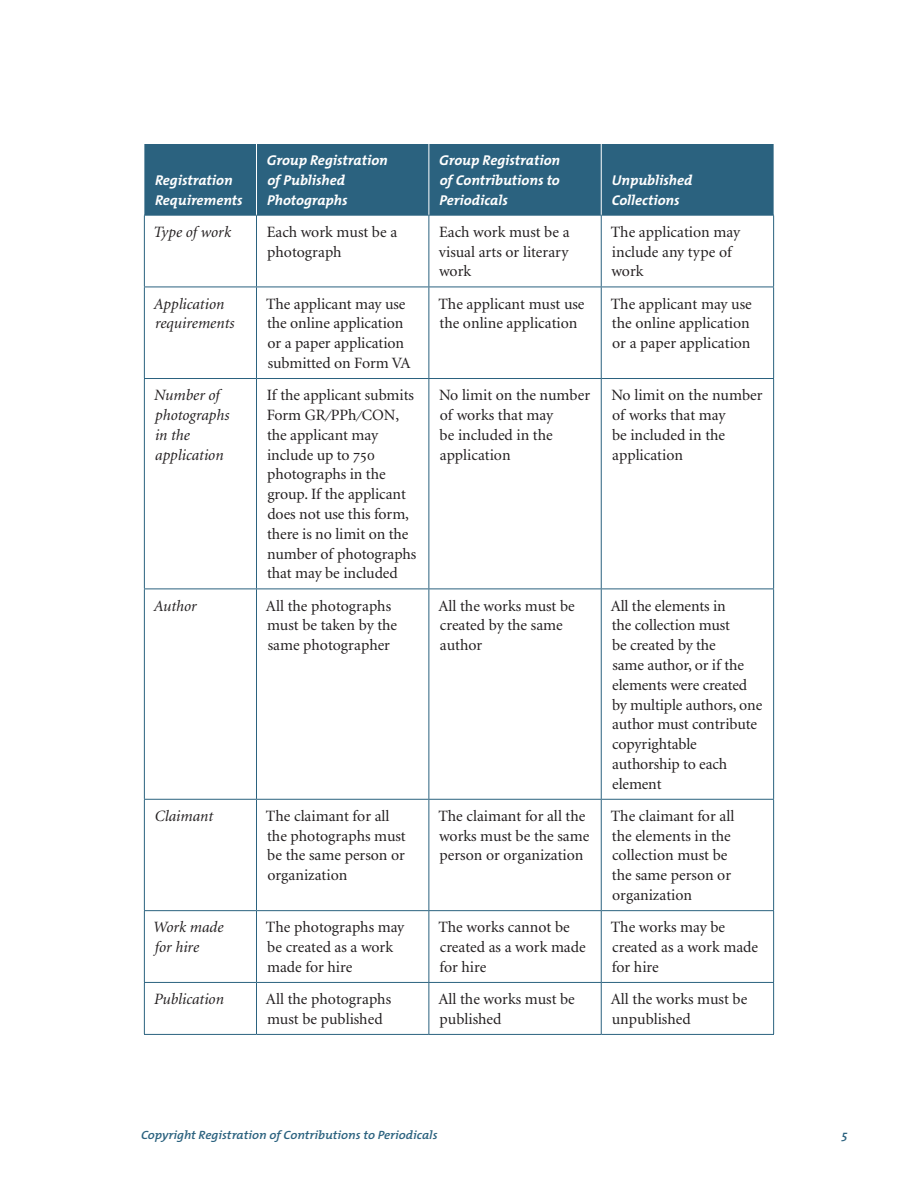
<style>
.page{position:relative;width:918px;height:1188px;background:#fff}
.page>*{position:absolute;margin:0;border:0;box-sizing:border-box;transform-origin:0 0}
.t1{font:15.75px/19.8px "Minion C";color:#231f20}
.t2{font:italic 15.75px/19.8px "Minion C";color:#231f20}
.t3{font:italic 700 14.25px/19.8px "The Mix Os F";color:#fff}
.t4{font:italic 600 12px "The Mix Os F";color:#2b627f;scale:1.07 1}
</style>
<div class="page">
<div style="left:144px;top:144px;width:630px;height:71px;background:#2b627f"></div>
<hr style="left:144px;top:215px;width:112px;height:1px;background:#2b627f">
<hr style="left:144px;top:216px;width:1px;height:71px;background:#2b627f">
<hr style="left:256px;top:215px;width:173px;height:1px;background:#2b627f">
<hr style="left:256px;top:216px;width:1px;height:71px;background:#2b627f">
<hr style="left:429px;top:215px;width:172px;height:1px;background:#2b627f">
<hr style="left:429px;top:216px;width:1px;height:71px;background:#2b627f">
<hr style="left:601px;top:215px;width:173px;height:1px;background:#2b627f">
<hr style="left:601px;top:216px;width:1px;height:71px;background:#2b627f">
<hr style="left:773px;top:216px;width:1px;height:71px;background:#2b627f">
<hr style="left:144px;top:287px;width:112px;height:1px;background:#2b627f">
<hr style="left:144px;top:287px;width:1px;height:91px;background:#2b627f">
<hr style="left:256px;top:287px;width:173px;height:1px;background:#2b627f">
<hr style="left:256px;top:287px;width:1px;height:91px;background:#2b627f">
<hr style="left:429px;top:287px;width:172px;height:1px;background:#2b627f">
<hr style="left:429px;top:287px;width:1px;height:91px;background:#2b627f">
<hr style="left:601px;top:287px;width:173px;height:1px;background:#2b627f">
<hr style="left:601px;top:287px;width:1px;height:91px;background:#2b627f">
<hr style="left:773px;top:287px;width:1px;height:91px;background:#2b627f">
<hr style="left:144px;top:378px;width:112px;height:1px;background:#2b627f">
<hr style="left:144px;top:379px;width:1px;height:210px;background:#2b627f">
<hr style="left:256px;top:378px;width:173px;height:1px;background:#2b627f">
<hr style="left:256px;top:379px;width:1px;height:210px;background:#2b627f">
<hr style="left:429px;top:378px;width:172px;height:1px;background:#2b627f">
<hr style="left:429px;top:379px;width:1px;height:210px;background:#2b627f">
<hr style="left:601px;top:378px;width:173px;height:1px;background:#2b627f">
<hr style="left:601px;top:379px;width:1px;height:210px;background:#2b627f">
<hr style="left:773px;top:379px;width:1px;height:210px;background:#2b627f">
<hr style="left:144px;top:589px;width:112px;height:1px;background:#2b627f">
<hr style="left:144px;top:589px;width:1px;height:210px;background:#2b627f">
<hr style="left:256px;top:589px;width:173px;height:1px;background:#2b627f">
<hr style="left:256px;top:589px;width:1px;height:210px;background:#2b627f">
<hr style="left:429px;top:589px;width:172px;height:1px;background:#2b627f">
<hr style="left:429px;top:589px;width:1px;height:210px;background:#2b627f">
<hr style="left:601px;top:589px;width:173px;height:1px;background:#2b627f">
<hr style="left:601px;top:589px;width:1px;height:210px;background:#2b627f">
<hr style="left:773px;top:589px;width:1px;height:210px;background:#2b627f">
<hr style="left:144px;top:799px;width:112px;height:1px;background:#2b627f">
<hr style="left:144px;top:800px;width:1px;height:110px;background:#2b627f">
<hr style="left:256px;top:799px;width:173px;height:1px;background:#2b627f">
<hr style="left:256px;top:800px;width:1px;height:110px;background:#2b627f">
<hr style="left:429px;top:799px;width:172px;height:1px;background:#2b627f">
<hr style="left:429px;top:800px;width:1px;height:110px;background:#2b627f">
<hr style="left:601px;top:799px;width:173px;height:1px;background:#2b627f">
<hr style="left:601px;top:800px;width:1px;height:110px;background:#2b627f">
<hr style="left:773px;top:800px;width:1px;height:110px;background:#2b627f">
<hr style="left:144px;top:910px;width:112px;height:1px;background:#2b627f">
<hr style="left:144px;top:911px;width:1px;height:71px;background:#2b627f">
<hr style="left:256px;top:910px;width:173px;height:1px;background:#2b627f">
<hr style="left:256px;top:911px;width:1px;height:71px;background:#2b627f">
<hr style="left:429px;top:910px;width:172px;height:1px;background:#2b627f">
<hr style="left:429px;top:911px;width:1px;height:71px;background:#2b627f">
<hr style="left:601px;top:910px;width:173px;height:1px;background:#2b627f">
<hr style="left:601px;top:911px;width:1px;height:71px;background:#2b627f">
<hr style="left:773px;top:911px;width:1px;height:71px;background:#2b627f">
<hr style="left:144px;top:982px;width:112px;height:1px;background:#2b627f">
<hr style="left:144px;top:983px;width:1px;height:51px;background:#2b627f">
<hr style="left:256px;top:982px;width:173px;height:1px;background:#2b627f">
<hr style="left:256px;top:983px;width:1px;height:51px;background:#2b627f">
<hr style="left:429px;top:982px;width:172px;height:1px;background:#2b627f">
<hr style="left:429px;top:983px;width:1px;height:51px;background:#2b627f">
<hr style="left:601px;top:982px;width:173px;height:1px;background:#2b627f">
<hr style="left:601px;top:983px;width:1px;height:51px;background:#2b627f">
<hr style="left:773px;top:983px;width:1px;height:51px;background:#2b627f">
<hr style="left:256px;top:144px;width:1px;height:71px;background:#fff">
<hr style="left:429px;top:144px;width:1px;height:71px;background:#fff">
<hr style="left:601px;top:144px;width:1px;height:71px;background:#fff">
<hr style="left:144px;top:1034px;width:112px;height:1px;background:#2b627f">
<hr style="left:256px;top:1034px;width:173px;height:1px;background:#2b627f">
<hr style="left:429px;top:1034px;width:172px;height:1px;background:#2b627f">
<hr style="left:601px;top:1034px;width:173px;height:1px;background:#2b627f">
<p class="t3" style="left:155px;top:170px;width:89px">Registration<br>Requirements</p>
<p class="t3" style="left:267px;top:150px;width:122px">Group Registration of Published<br>Photographs</p>
<p class="t3" style="left:439px;top:150px;width:122px;text-align:justify">Group Registration of Contributions to Periodicals</p>
<p class="t3" style="left:612px;top:170px;width:82px">Unpublished<br>Collections</p>
<p class="t2" style="left:154px;top:223px;width:79px">Type of work</p>
<p class="t1" style="left:267px;top:223px;width:132px">Each work must be a photograph</p>
<p class="t1" style="left:439px;top:223px;width:132px;text-align:justify">Each work must be a visual arts or literary work</p>
<p class="t1" style="left:611px;top:223px;width:131px">The application may include any type of work</p>
<p class="t2" style="left:154px;top:294px;width:82px">Application requirements</p>
<p class="t1" style="left:266px;top:294px;width:146px">The applicant may use the online application or a paper application submitted on Form VA</p>
<p class="t1" style="left:438px;top:294px;width:148px">The applicant must use the online application</p>
<p class="t1" style="left:611px;top:294px;width:143px">The applicant may use the online application or a paper application</p>
<p class="t2" style="left:154px;top:386px;width:77px">Number of photographs in the application</p>
<p class="t1" style="left:267px;top:386px;width:151px">If the applicant submits<br>Form GR/PPh/CON, the applicant may include up to 750 photographs in the group. If the applicant does not use this form, there is no limit on the number of photographs that may be included</p>
<p class="t1" style="left:439px;top:386px;width:153px">No limit on the number of works that may<br>be included in the application</p>
<p class="t1" style="left:611px;top:386px;width:153px">No limit on the number of works that may<br>be included in the application</p>
<p class="t2" style="left:154px;top:596px;width:44px">Author</p>
<p class="t1" style="left:266px;top:596px;width:133px">All the photographs must be taken by the same photographer</p>
<p class="t1" style="left:438px;top:596px;width:138px">All the works must be created by the same author</p>
<p class="t1" style="left:611px;top:596px;width:153px">All the elements in<br>the collection must<br>be created by the<br>same author, or if the elements were created by multiple authors, one author must contribute copyrightable authorship to each element</p>
<p class="t2" style="left:155px;top:807px;width:60px">Claimant</p>
<p class="t1" style="left:266px;top:807px;width:141px">The claimant for all the photographs must be the same person or organization</p>
<p class="t1" style="left:438px;top:807px;width:153px">The claimant for all the works must be the same person or organization</p>
<p class="t1" style="left:611px;top:807px;width:125px">The claimant for all the elements in the collection must be the same person or organization</p>
<p class="t2" style="left:153px;top:918px;width:72px">Work made for hire</p>
<p class="t1" style="left:266px;top:918px;width:140px">The photographs may be created as a work made for hire</p>
<p class="t1" style="left:438px;top:918px;width:149px">The works cannot be created as a work made for hire</p>
<p class="t1" style="left:611px;top:918px;width:149px">The works may be created as a work made for hire</p>
<p class="t2" style="left:154px;top:990px;width:71px">Publication</p>
<p class="t1" style="left:266px;top:990px;width:127px">All the photographs must be published</p>
<p class="t1" style="left:438px;top:990px;width:138px">All the works must be published</p>
<p class="t1" style="left:611px;top:990px;width:138px">All the works must be unpublished</p>
<p class="t4" style="left:141px;top:1128px;width:279px">Copyright Registration of Contributions to Periodicals</p>
<p class="t4" style="left:842px;top:1128px;width:7px">5</p>
</div>
